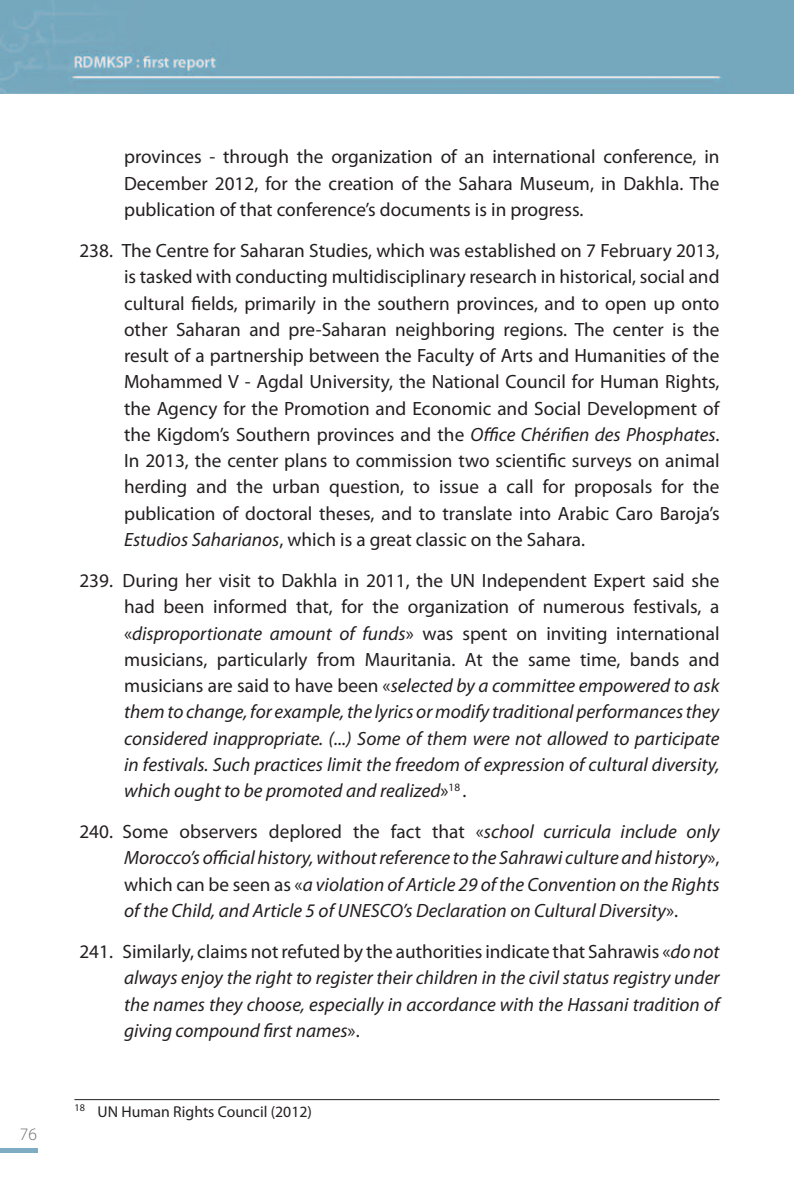
<style>
.page{position:relative;width:794px;height:1191px;background:#fff}
.page>*{position:absolute;margin:0;border:0;box-sizing:border-box;transform-origin:0 0}
.t1{font:italic 19.25px/26.2px "Myriad Pro";color:#231f20;text-align:justify}
.t2{font:19.25px/26.2px "Myriad Pro";color:#231f20;text-align:justify}
.t3{font:300 17.5px "Myriad Pro";color:#6c6d70}
.t4{font:15.75px "Myriad Pro";color:#231f20}
.s1{font-style:italic}
.s2{font-style:normal}
</style>
<div class="page">
<div style="left:0;top:1147px;width:38px;height:5px;background:#7eacc2"></div>
<div style="left:0;top:0;width:794px;height:93px;background:#75a7bd"></div>
<hr style="left:74px;top:1099px;width:645px;height:1px;background:#231f20">
<p class="t3" style="left:20px;top:1124px;width:19px">76</p>
<p class="t2" style="left:124px;top:143px;width:597px">provinces - through the organization of an international conference, in December 2012, for the creation of the Sahara Museum, in Dakhla. The publication of that conference’s documents is in progress.</p>
<p class="t2" style="left:124px;top:237px;width:597px;text-indent:-45px">238. The Centre for Saharan Studies, which was established on 7 February 2013, is tasked with conducting multidisciplinary research in historical, social and cultural fields, primarily in the southern provinces, and to open up onto other Saharan and pre-Saharan neighboring regions. The center is the result of a partnership between the Faculty of Arts and Humanities of the Mohammed V - Agdal University, the National Council for Human Rights, the Agency for the Promotion and Economic and Social Development of the Kigdom’s Southern provinces and the <span class="s1">Office Chérifien des Phosphates</span>.<br>In 2013, the center plans to commission two scientific surveys on animal herding and the urban question, to issue a call for proposals for the publication of doctoral theses, and to translate into Arabic Caro Baroja’s <span class="s1">Estudios Saharianos</span>, which is a great classic on the Sahara.</p>
<p class="t1" style="left:124px;top:568px;width:597px;text-indent:-45px"><span class="s2">239. During her visit to Dakhla in 2011, the UN Independent Expert said she had been informed that, for the organization of numerous festivals, a «</span>disproportionate amount of funds<span class="s2">» was spent on inviting international musicians, particularly from Mauritania. At the same time, bands and musicians are said to have been «</span>selected by a committee empowered to ask them to change, for example, the lyrics or modify traditional performances they considered inappropriate. (...) Some of them were not allowed to participate in festivals. Such practices limit the freedom of expression of cultural diversity, which ought to be promoted and realized<span class="s2">»</span><sup>18</sup> <span class="s2">.</span></p>
<p class="t1" style="left:124px;top:819px;width:597px;text-indent:-45px"><span class="s2">240. Some observers deplored the fact that «</span>school curricula include only Morocco’s official history, without reference to the Sahrawi culture and history<span class="s2">», which can be seen as «</span>a violation of Article 29 of the Convention on the Rights of the Child, and Article 5 of UNESCO’s Declaration on Cultural Diversity<span class="s2">».</span></p>
<p class="t1" style="left:124px;top:939px;width:597px;text-indent:-45px"><span class="s2">241. Similarly, claims not refuted by the authorities indicate that Sahrawis «</span>do not always enjoy the right to register their children in the civil status registry under the names they choose, especially in accordance with the Hassani tradition of giving compound first names<span class="s2">».</span></p>
<p class="t4" style="left:74px;top:1101px;width:239px"><sup>18</sup> UN Human Rights Council (2012)</p>
</div>
